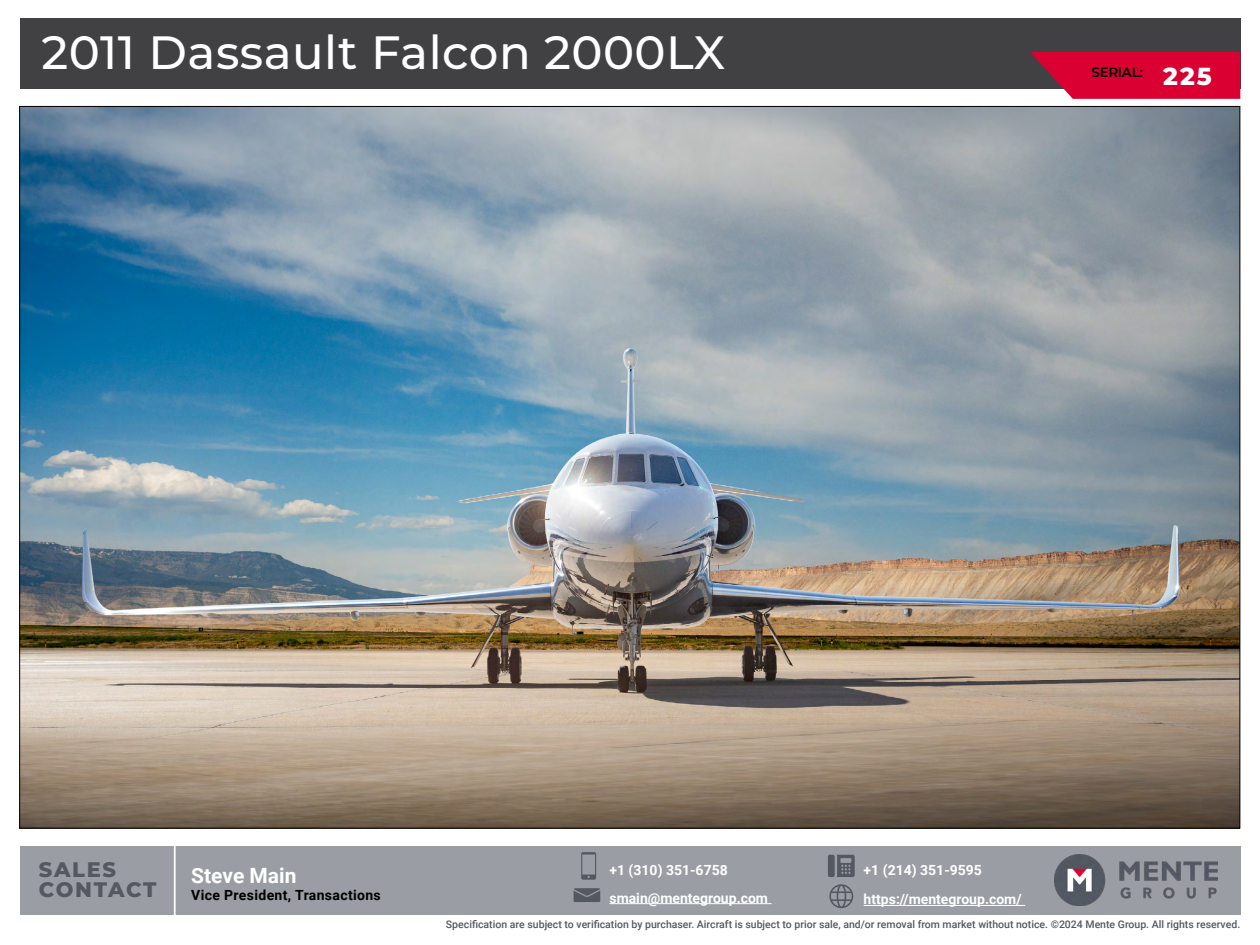
<style>
.page{position:relative;width:1260px;height:945px;background:#fff}
.page>*{position:absolute;margin:0;border:0;box-sizing:border-box;transform-origin:0 0}
.t1{font:500 46.73px "Montserrat";letter-spacing:.01em;color:#fff}
.t2{font:800 24.68px "Montserrat";color:#fff}
.t3{font:800 21px "Montserrat";letter-spacing:.08em;color:#545861}
.t4{font:700 21px "Roboto";color:#fff}
.t5{font:700 14px/27.3px "Roboto";color:#fff}
.t6{font:700 14px "Roboto";letter-spacing:.025em;color:#000}
.t7{font:600 13.47px "Montserrat";letter-spacing:-.02em;color:#000}
.t8{font:500 10.5px "Roboto";color:#545861}
</style>
<div class="page">
<div style="left:20px;top:846px;width:1220px;height:69px;background:#9b9da4"></div>
<img style="left:1055px;top:855px;width:163px;height:51px">
<svg style="left:581px;top:852px;width:15px;height:28px"></svg>
<hr style="left:609px;top:903px;width:163px;height:1px;background:#fff">
<svg style="left:574px;top:888px;width:26px;height:14px"></svg>
<hr style="left:864px;top:905px;width:161px;height:1px;background:#fff">
<svg style="left:829px;top:884px;width:24px;height:24px"></svg>
<div style="left:828px;top:855px;width:7px;height:22px;background:#545861;border-radius:2px"></div>
<svg style="left:837px;top:855px;width:18px;height:22px"></svg>
<hr style="left:174px;top:846px;width:2px;height:70px;background:#fff">
<div style="left:20px;top:18px;width:1220px;height:70px;background:#414042"></div>
<svg style="left:1030px;top:52px;width:210px;height:47px"></svg>
<img style="left:21px;top:108px;width:1217px;height:719px">
<h1 class="t1" style="left:42px;top:20px;width:685px">2011 Dassault Falcon 2000LX</h1>
<p class="t7" style="left:1091px;top:62px;width:53px">SERIAL:</p>
<h2 class="t2" style="left:1163px;top:58px;width:50px">225</h2>
<h3 class="t3" style="left:39px;top:854px;width:79px">SALES</h3>
<h3 class="t5" style="left:864px;top:855px;width:120px">+1 (214) 351-9595</h3>
<h3 class="t3" style="left:39px;top:875px;width:119px">CONTACT</h3>
<h3 class="t5" style="left:609px;top:856px;width:160px">+1 (310) 351-6758 smain@mentegroup.com</h3>
<h3 class="t4" style="left:191px;top:861px;width:107px">Steve Main</h3>
<h3 class="t6" style="left:191px;top:885px;width:191px">Vice President, Transactions</h3>
<h3 class="t5" style="left:864px;top:885px;width:160px">https://mentegroup.com/</h3>
<p class="t8" style="left:446px;top:917px;width:796px">Specification are subject to verification by purchaser. Aircraft is subject to prior sale, and/or removal from market without notice. ©2024 Mente Group. All rights reserved.</p>
</div>
